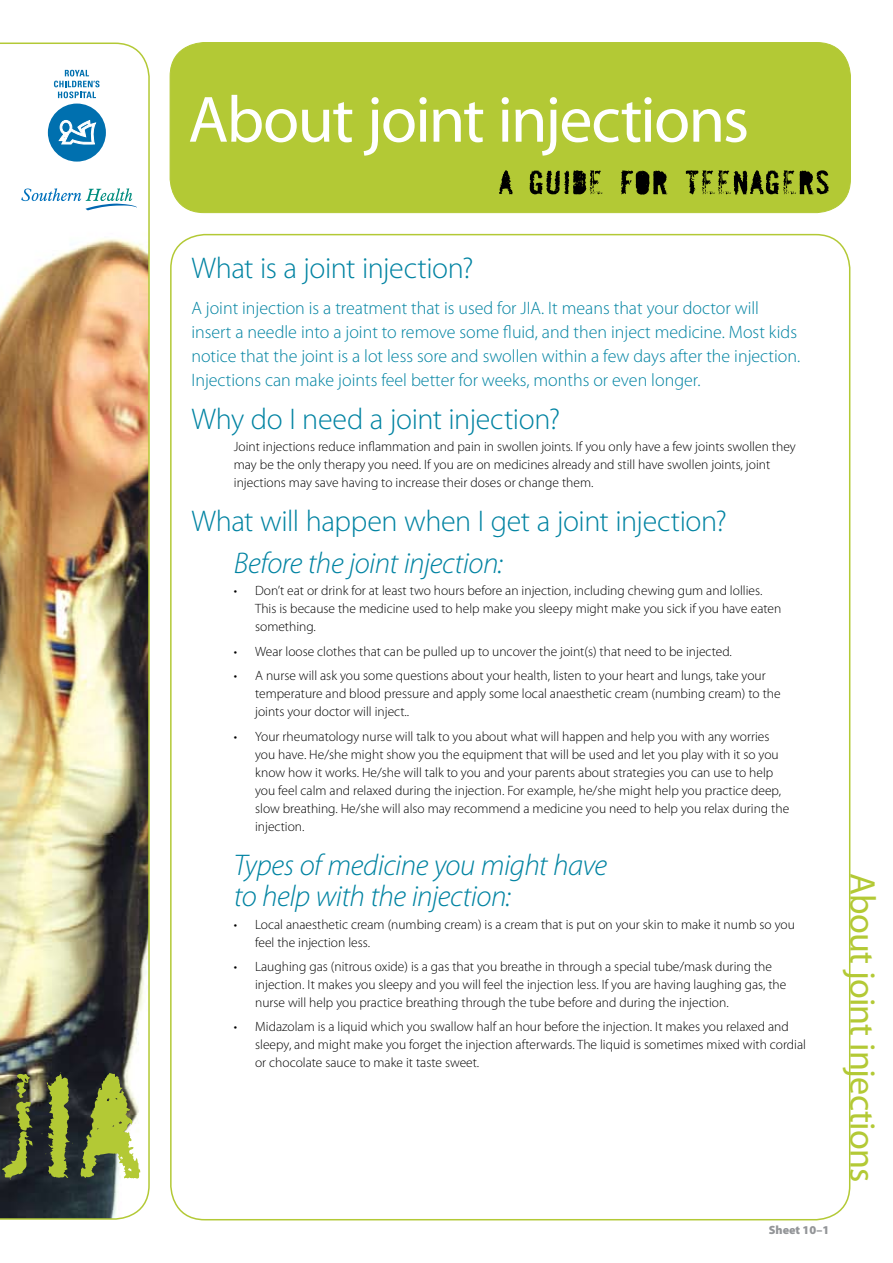
<style>
.page{position:relative;width:893px;height:1263px;background:#fff}
.page>*{position:absolute;margin:0;border:0;box-sizing:border-box;transform-origin:0 0}
.t1{font:66px "Myriad Pro";letter-spacing:-.025em;color:#fff}
.t2{font:36px "Myriad Pro";letter-spacing:-.02em;color:#b3c935}
.t3{font:300 30px "Myriad Pro";letter-spacing:-.015em;color:#0083a2}
.t4{font:italic 300 30px/31.5px "Myriad Pro";letter-spacing:-.015em;color:#0083a2}
.t5{font:300 18px/24px "Myriad Pro";color:#0083a2}
.t6{font:300 13.5px/18px "Myriad Pro";color:#000}
.t7{font:900 12px "Myriad Pro";color:#939598}
</style>
<div class="page">
<div style="left:170px;top:43px;width:680px;height:170px;background:#b3c935;border-radius:34px"></div>
<div style="left:170px;top:42px;width:681px;height:171px;border:1px solid #b3c935;border-radius:34px"></div>
<img style="left:0;top:43px;width:150px;height:1177px">
<svg style="left:2px;top:1056px;width:138px;height:141px;background:#656e45"></svg>
<svg style="left:21px;top:188px;width:116px;height:22px"></svg>
<svg style="left:54px;top:70px;width:46px;height:28px"></svg>
<div style="left:48px;top:104px;width:58px;height:58px;background:#0070af;border-radius:50%"></div>
<svg style="left:59px;top:120px;width:37px;height:25px"></svg>
<svg style="left:499px;top:170px;width:330px;height:25px"></svg>
<h1 class="t1" style="left:188px;top:79px;width:562px">About joint injections</h1>
<h3 class="t3" style="left:191px;top:251px;width:284px">What is a joint injection?</h3>
<p class="t5" style="left:191px;top:297px;width:610px">A joint injection is a treatment that is used for JIA. It means that your doctor will insert a needle into a joint to remove some fluid, and then inject medicine. Most kids notice that the joint is a lot less sore and swollen within a few days after the injection.<br>Injections can make joints feel better for weeks, months or even longer.</p>
<h3 class="t3" style="left:191px;top:402px;width:370px">Why do I need a joint injection?</h3>
<p class="t6" style="left:234px;top:437px;width:563px">Joint injections reduce inflammation and pain in swollen joints. If you only have a few joints swollen they may be the only therapy you need. If you are on medicines already and still have swollen joints, joint injections may save having to increase their doses or change them.</p>
<h3 class="t3" style="left:191px;top:505px;width:537px">What will happen when I get a joint injection?</h3>
<h3 class="t4" style="left:234px;top:548px;width:271px">Before the joint injection:</h3>
<p class="t6" style="left:255px;top:582px;width:528px;text-indent:-21px">• Don’t eat or drink for at least two hours before an injection, including chewing gum and lollies.<br>This is because the medicine used to help make you sleepy might make you sick if you have eaten something.</p>
<p class="t6" style="left:234px;top:642px;width:500px">• Wear loose clothes that can be pulled up to uncover the joint(s) that need to be injected.</p>
<p class="t6" style="left:255px;top:667px;width:527px;text-indent:-21px">• A nurse will ask you some questions about your health, listen to your heart and lungs, take your temperature and blood pressure and apply some local anaesthetic cream (numbing cream) to the joints your doctor will inject..</p>
<p class="t6" style="left:255px;top:727px;width:536px;text-indent:-21px">• Your rheumatology nurse will talk to you about what will happen and help you with any worries you have. He/she might show you the equipment that will be used and let you play with it so you know how it works. He/she will talk to you and your parents about strategies you can use to help you feel calm and relaxed during the injection. For example, he/she might help you practice deep, slow breathing. He/she will also may recommend a medicine you need to help you relax during the injection.</p>
<h3 class="t4" style="left:234px;top:850px;width:375px">Types of medicine you might have to help with the injection:</h3>
<p class="t6" style="left:255px;top:915px;width:541px;text-indent:-21px">• Local anaesthetic cream (numbing cream) is a cream that is put on your skin to make it numb so you feel the injection less.</p>
<p class="t6" style="left:255px;top:958px;width:533px;text-indent:-21px">• Laughing gas (nitrous oxide) is a gas that you breathe in through a special tube/mask during the injection. It makes you sleepy and you will feel the injection less. If you are having laughing gas, the nurse will help you practice breathing through the tube before and during the injection.</p>
<p class="t6" style="left:255px;top:1018px;width:552px;text-indent:-21px">• Midazolam is a liquid which you swallow half an hour before the injection. It makes you relaxed and sleepy, and might make you forget the injection afterwards. The liquid is sometimes mixed with cordial or chocolate sauce to make it taste sweet.</p>
<h2 class="t2" style="left:885px;top:873px;width:311px;rotate:90deg">About joint injections</h2>
<p class="t7" style="left:769px;top:1223px;width:62px">Sheet 10–1</p>
</div>
